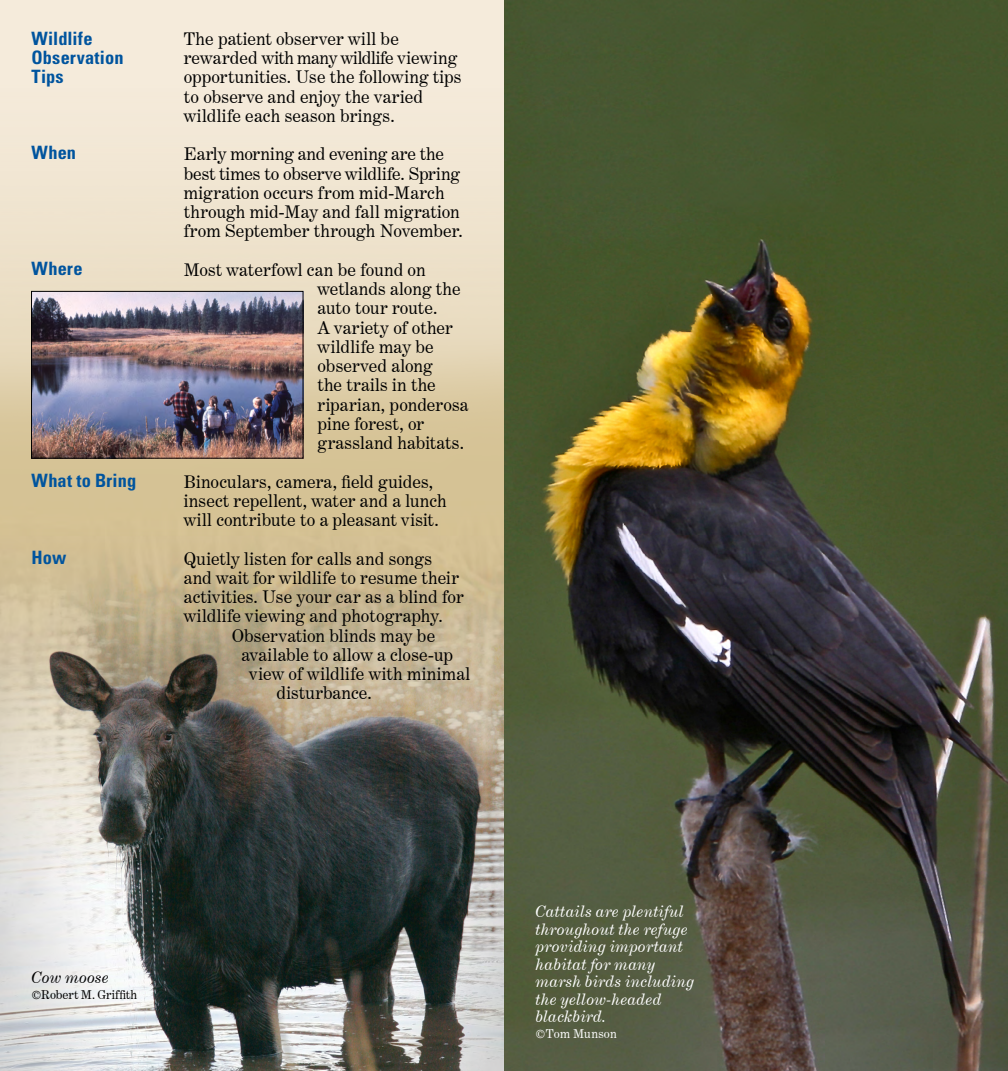
<style>
.page{position:relative;width:1008px;height:1071px;background:#fff}
.page>*{position:absolute;margin:0;border:0;box-sizing:border-box;transform-origin:0 0}
.t1{font:700 condensed 18.38px/19.2px "Univers LT Pro";letter-spacing:.01em;color:#00549e}
.t2{font:17.5px/19.2px "Century Expanded BT";letter-spacing:.005em;color:#000}
.t3{font:italic 15.75px/17.5px "Century Expanded BT";letter-spacing:.015em;color:#fff}
.t4{font:italic 15.75px "Century Expanded BT";letter-spacing:.01em;color:#000}
.t5{font:12.25px "Century Expanded BT";color:#000}
.t6{font:12.25px "Century Expanded BT";letter-spacing:.01em;color:#fff}
</style>
<div class="page">
<img style="left:0;top:0;width:1008px;height:1071px">
<img style="left:33px;top:293px;width:268px;height:164px">
<div style="left:31px;top:291px;width:272px;height:168px;border:1px solid #000"></div>
<h2 class="t1" style="left:32px;top:28px;width:94px">Wildlife<br>Observation<br>Tips</h2>
<h2 class="t1" style="left:32px;top:143px;width:46px">When</h2>
<h2 class="t1" style="left:32px;top:258px;width:53px">Where</h2>
<h2 class="t1" style="left:32px;top:470px;width:106px">What to Bring</h2>
<h2 class="t1" style="left:32px;top:547px;width:36px">How</h2>
<p class="t2" style="left:184px;top:29px;width:279px">The patient observer will be rewarded with many wildlife viewing opportunities. Use the following tips to observe and enjoy the varied wildlife each season brings.</p>
<p class="t2" style="left:184px;top:144px;width:280px">Early morning and evening are the best times to observe wildlife. Spring migration occurs from mid-March through mid-May and fall migration from September through November.</p>
<p class="t2" style="left:317px;top:260px;width:153px;text-indent:-134px">Most waterfowl can be found on wetlands along the auto tour route.<br>A variety of other wildlife may be observed along<br>the trails in the riparian, ponderosa pine forest, or grassland habitats.</p>
<p class="t2" style="left:184px;top:472px;width:265px">Binoculars, camera, field guides, insect repellent, water and a lunch will contribute to a pleasant visit.</p>
<p class="t2" style="left:184px;top:549px;width:250px">Quietly listen for calls and songs</p>
<p class="t2" style="left:184px;top:568px;width:277px">and wait for wildlife to resume their</p>
<p class="t2" style="left:184px;top:587px;width:281px">activities. Use your car as a blind for</p>
<p class="t2" style="left:184px;top:606px;width:260px">wildlife viewing and photography.</p>
<p class="t2" style="left:232px;top:626px;width:205px">Observation blinds may be</p>
<p class="t2" style="left:241px;top:645px;width:213px">available to allow a close-up</p>
<p class="t2" style="left:249px;top:664px;width:223px">view of wildlife with minimal</p>
<p class="t2" style="left:276px;top:683px;width:97px">disturbance.</p>
<p class="t4" style="left:32px;top:968px;width:79px">Cow moose</p>
<p class="t5" style="left:32px;top:987px;width:107px">©Robert M. Griffith</p>
<p class="t3" style="left:536px;top:903px;width:160px">Cattails are plentiful throughout the refuge providing important habitat for many marsh birds including the yellow-headed blackbird.</p>
<p class="t6" style="left:536px;top:1026px;width:83px">©Tom Munson</p>
</div>
